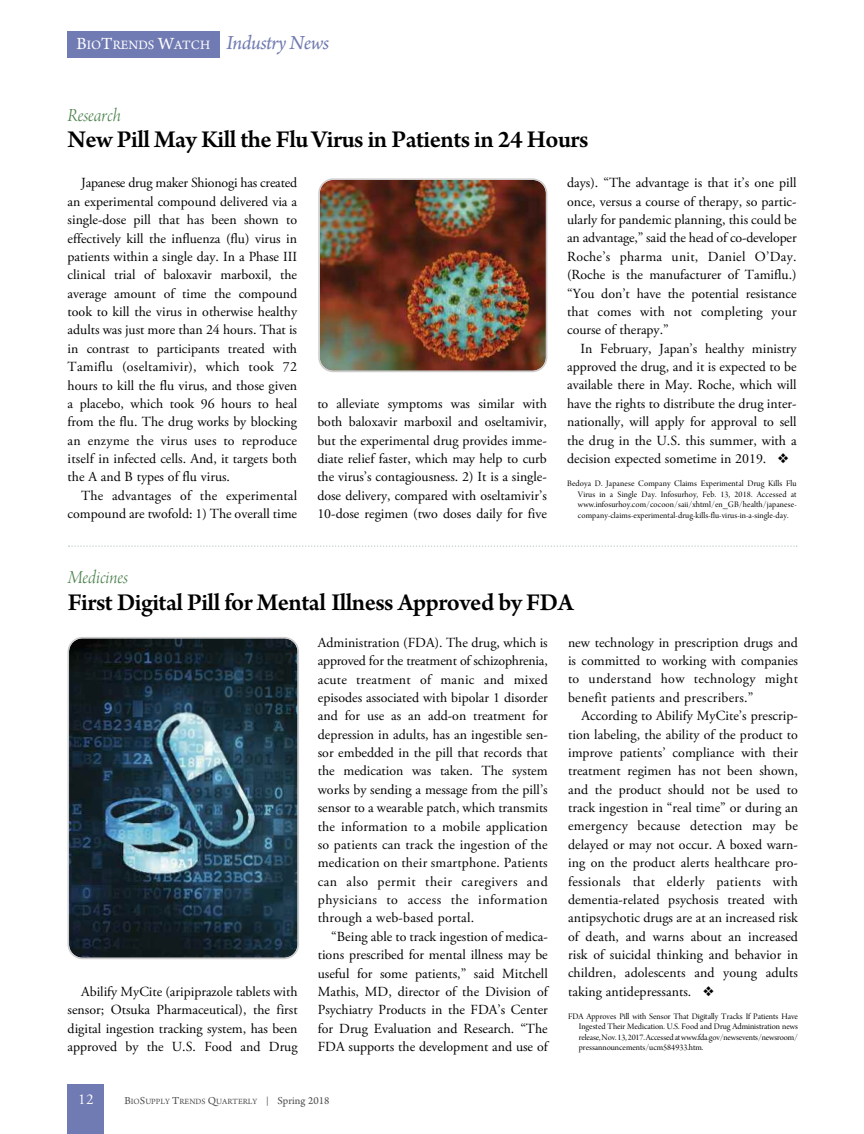
<style>
.page{position:relative;width:864px;height:1134px;background:#fff}
.page>*{position:absolute;margin:0;border:0;box-sizing:border-box;transform-origin:0 0}
.t1{font:600 25.5px "Arno Pro";letter-spacing:-.02em;color:#000}
.t2{font:italic 21px "Arno Pro";letter-spacing:-.025em;color:#717bb3}
.t3{font:19.5px "Arno Pro Light Italic Display";color:#48804a}
.t4{font:15px "Adobe Garamond Pro";color:#fff}
.t5{font:13.8px/18.3px "Adobe Garamond Pro";color:#000;text-align:justify}
.t6{font:9px/10.5px "Arno Pro Display";letter-spacing:.005em;color:#000;text-align:justify}
.t7{font:8.4px "Arno Pro";color:#4d4d4d}
.s1{font-style:normal;font-size:18px;color:#fff}
.s2{font-style:normal;font-size:13.5px;color:#fff}
.s3{font-size:11.25px}
.s4{font-size:9px}
</style>
<div class="page">
<div style="left:68px;top:1085px;width:36px;height:49px;background:#717bb3"></div>
<div style="left:67px;top:31px;width:152px;height:27px;background:#717bb3"></div>
<svg style="left:68px;top:545px;width:729px;height:2px"></svg>
<img style="left:318px;top:178px;width:229px;height:194px">
<img style="left:68px;top:637px;width:231px;height:322px">
<h2 class="t2" style="left:76px;top:35px;width:254px"><span class="s1">B</span><span class="s2">IO</span><span class="s1">T</span><span class="s2">RENDS</span> <span class="s1">W</span><span class="s2">ATCH</span> Industry News</h2>
<h3 class="t3" style="left:68px;top:107px;width:55px">Research</h3>
<h1 class="t1" style="left:68px;top:130px;width:522px">New Pill May Kill the Flu Virus in Patients in 24 Hours</h1>
<p class="t5" style="left:68px;top:175px;width:231px;text-indent:14px">Japanese drug maker Shionogi has created an experimental compound delivered via a single-dose pill that has been shown to effectively kill the influenza (flu) virus in patients within a single day. In a Phase III clinical trial of baloxavir marboxil, the average amount of time the compound took to kill the virus in otherwise healthy adults was just more than 24 hours. That is in contrast to participants treated with Tamiflu (oseltamivir), which took 72 hours to kill the flu virus, and those given a placebo, which took 96 hours to heal from the flu. The drug works by blocking an enzyme the virus uses to reproduce itself in infected cells. And, it targets both the A and B types of flu virus.</p>
<p class="t5" style="left:68px;top:487px;width:231px;text-align:right">The advantages of the experimental compound are twofold: 1) The overall time</p>
<p class="t5" style="left:317px;top:396px;width:231px">to alleviate symptoms was similar with both baloxavir marboxil and oseltamivir, but the experimental drug provides imme&shy;diate relief faster, which may help to curb the virus’s contagiousness. 2) It is a single&shy;dose delivery, compared with oseltamivir’s 10-dose regimen (two doses daily for five</p>
<p class="t5" style="left:567px;top:175px;width:231px">days). “The advantage is that it’s one pill once, versus a course of therapy, so partic&shy;ularly for pandemic planning, this could be an advantage,” said the head of co-developer Roche’s pharma unit, Daniel O’Day. (Roche is the manufacturer of Tamiflu.) “You don’t have the potential resistance that comes with not completing your course of therapy.”</p>
<p class="t5" style="left:567px;top:340px;width:231px;text-indent:14px">In February, Japan’s healthy ministry approved the drug, and it is expected to be available there in May. Roche, which will have the rights to distribute the drug inter&shy;nationally, will apply for approval to sell the drug in the U.S. this summer, with a decision expected sometime in 2019. ❖</p>
<p class="t6" style="left:578px;top:479px;width:220px;text-indent:-11px">Bedoya D. Japanese Company Claims Experimental Drug Kills Flu Virus in a Single Day. Infosurhoy, Feb. 13, 2018. Accessed at www.infosurhoy.com/cocoon/saii/xhtml/en_GB/health/japanese&shy;company-claims-experimental-drug-kills-flu-virus-in-a-single-day.</p>
<h3 class="t3" style="left:68px;top:570px;width:62px">Medicines</h3>
<h1 class="t1" style="left:68px;top:593px;width:507px">First Digital Pill for Mental Illness Approved by FDA</h1>
<p class="t5" style="left:68px;top:984px;width:231px;text-indent:14px">Abilify MyCite (aripiprazole tablets with sensor; Otsuka Pharmaceutical), the first digital ingestion tracking system, has been approved by the U.S. Food and Drug</p>
<p class="t5" style="left:318px;top:635px;width:231px">Administration (FDA). The drug, which is approved for the treatment of schizophrenia, acute treatment of manic and mixed episodes associated with bipolar 1 disorder and for use as an add-on treatment for depression in adults, has an ingestible sen&shy;sor embedded in the pill that records that the medication was taken. The system works by sending a message from the pill’s sensor to a wearable patch, which transmits the information to a mobile application so patients can track the ingestion of the medication on their smartphone. Patients can also permit their caregivers and physicians to access the information through a web-based portal.</p>
<p class="t5" style="left:318px;top:928px;width:231px;text-indent:14px">“Being able to track ingestion of medica&shy;tions prescribed for mental illness may be useful for some patients,” said Mitchell Mathis, MD, director of the Division of Psychiatry Products in the FDA’s Center for Drug Evaluation and Research. “The FDA supports the development and use of</p>
<p class="t4" style="left:78px;top:1093px;width:17px">12</p>
<p class="t7" style="left:124px;top:1098px;width:207px"><span class="s3">B</span>IO<span class="s3">S</span>UPPLY <span class="s3">T</span>RENDS <span class="s3">Q</span>UARTERLY <span class="s4">|</span> <span class="s3">Spring 2018</span></p>
<p class="t5" style="left:568px;top:634px;width:231px">new technology in prescription drugs and is committed to working with companies to understand how technology might benefit patients and prescribers.”</p>
<p class="t5" style="left:568px;top:708px;width:232px;text-indent:14px">According to Abilify MyCite’s prescrip&shy;tion labeling, the ability of the product to improve patients’ compliance with their treatment regimen has not been shown, and the product should not be used to track ingestion in “real time” or during an emergency because detection may be delayed or may not occur. A boxed warn&shy;ing on the product alerts healthcare pro&shy;fessionals that elderly patients with dementia-related psychosis treated with antipsychotic drugs are at an increased risk of death, and warns about an increased risk of suicidal thinking and behavior in children, adolescents and young adults taking antidepressants. ❖</p>
<p class="t6" style="left:579px;top:1012px;width:221px;text-indent:-11px">FDA Approves Pill with Sensor That Digitally Tracks If Patients Have Ingested Their Medication. U.S. Food and Drug Administration news release, Nov. 13, 2017. Accessed at www.fda.gov/newsevents/newsroom/ pressannouncements/ucm584933.htm.</p>
</div>
